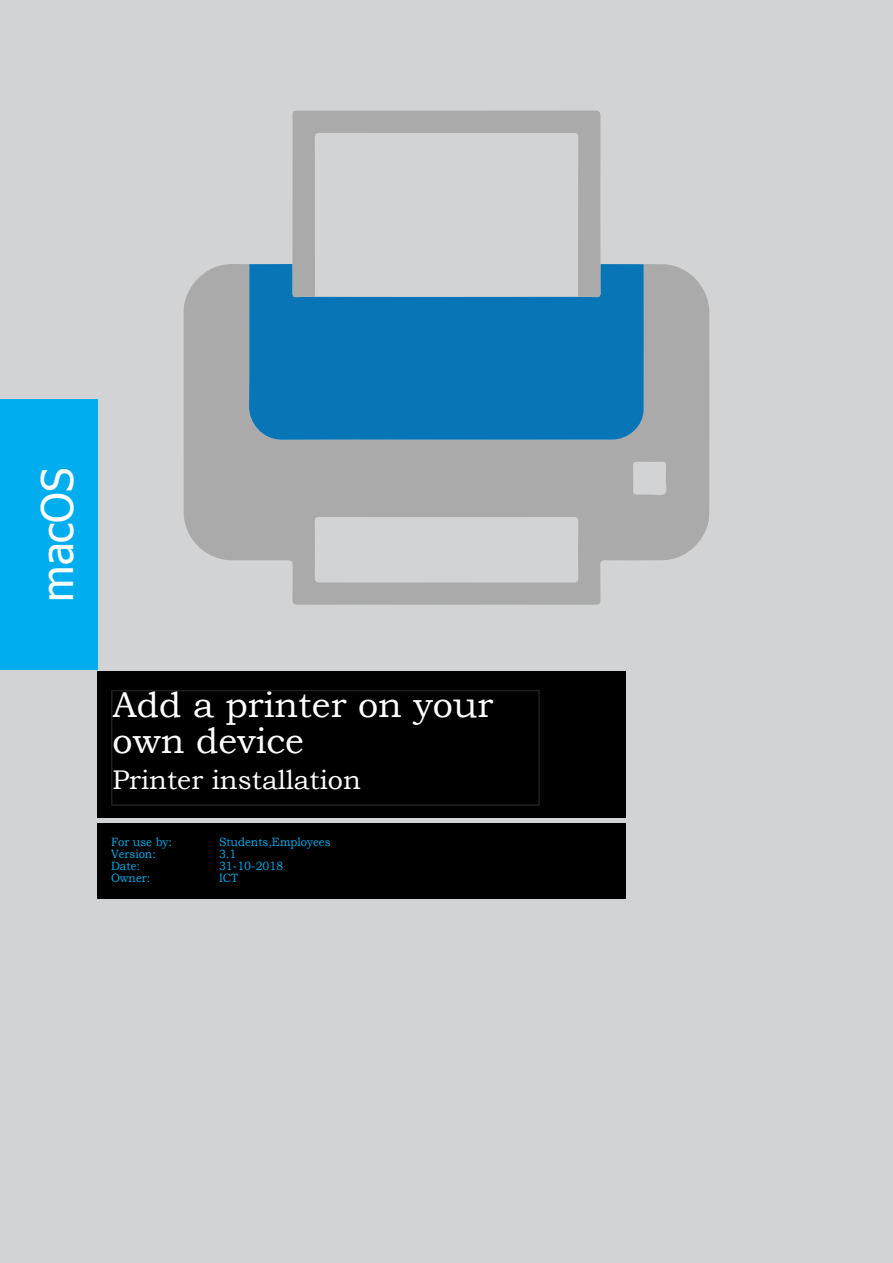
<style>
.page{position:relative;width:893px;height:1263px;background:#d1d3d4}
.page>*{position:absolute;margin:0;border:0;box-sizing:border-box;transform-origin:0 0}
.OS_voorblad{font:43.35px "Tahoma";color:#fff}
._1_header_voorblad{font:36px/36px "Bookman Old Style";color:#fff}
._1_header_voorblad-2{font:27px "Bookman Old Style";color:#fff}
.voorblad-klein{font:12px/12px "Bookman Old Style";color:#00aeef;scale:.93 1}
</style>
<div class="page">
<div style="left:97px;top:671px;width:528px;height:147px;background:#000"></div>
<div style="left:0;top:400px;width:97px;height:270px;background:#00aeef"></div>
<div style="left:97px;top:824px;width:528px;height:75px;background:#000"></div>
<div style="left:111px;top:690px;width:429px;height:116px;border:2px solid #231f20"></div>
<svg style="left:184px;top:263px;width:525px;height:342px;fill:#aaa"></svg>
<div style="left:249px;top:264px;width:395px;height:176px;background:#0875b6"></div>
<svg style="left:292px;top:111px;width:308px;height:186px"></svg>
<p class="OS_voorblad" style="left:28px;top:602px;width:136px;rotate:-90deg">macOS</p>
<p class="_1_header_voorblad" style="left:113px;top:687px;width:382px">Add a printer on your own device</p>
<p class="_1_header_voorblad-2" style="left:113px;top:762px;width:250px">Printer installation</p>
<p class="voorblad-klein" style="left:111px;top:836px;width:67px">For use by:</p>
<p class="voorblad-klein" style="left:111px;top:848px;width:50px">Version:</p>
<p class="voorblad-klein" style="left:111px;top:860px;width:33px">Date:</p>
<p class="voorblad-klein" style="left:111px;top:872px;width:44px">Owner:</p>
<p class="voorblad-klein" style="left:219px;top:836px;width:121px">Students,Employees<br>3.1<br>31-10-2018<br>ICT</p>
</div>
